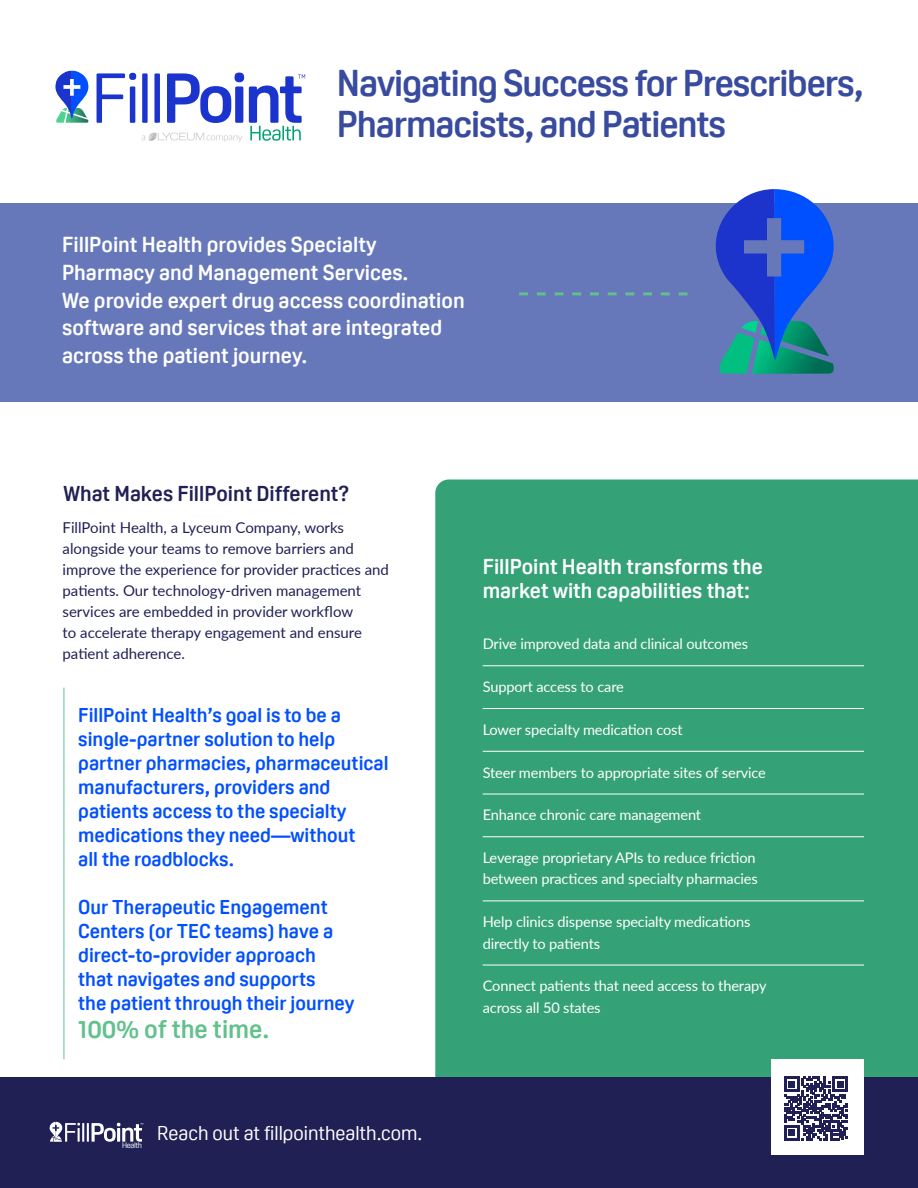
<style>
.page{position:relative;width:918px;height:1188px;background:#fff}
.page>*{position:absolute;margin:0;border:0;box-sizing:border-box;transform-origin:0 0}
.t1{font:700 36.45px/40.8px "Oscine";letter-spacing:-.03em;color:#394b9f}
.t2{font:700 25.05px "Oscine";color:#63c18e}
.t3{font:700 21.15px/27.8px "Oscine";color:#fff}
.t4{font:700 21px/24px "Oscine";color:#fff}
.t5{font:700 21px "Oscine";color:#202055}
.t6{font:700 19.5px/24px "Oscine";color:#004fff}
.t7{font:19.5px "Oscine";color:#fff}
.t8{font:15px/21px "Lato";color:#202055}
.t9{font:14.7px/21.3px "Lato";letter-spacing:-.01em;color:#fff}
.t10{font:7.8px "Oscine";letter-spacing:-.04em;color:#fff}
.t11{font:4.05px "Oscine";color:#fff}
</style>
<div class="page">
<div style="left:435px;top:480px;width:483px;height:597px;background:#34a177"></div>
<div style="left:0;top:1077px;width:918px;height:111px;background:#202055"></div>
<div style="left:0;top:203px;width:918px;height:199px;background:#6778ba"></div>
<svg style="left:97px;top:73px;width:39px;height:50px"></svg>
<svg style="left:55px;top:71px;width:34px;height:52px"></svg>
<svg style="left:142px;top:72px;width:163px;height:70px"></svg>
<svg style="left:716px;top:189px;width:118px;height:185px"></svg>
<svg style="left:519px;top:292px;width:168px;height:3px"></svg>
<hr style="left:483px;top:665px;width:381px;height:1px;background:#fff">
<hr style="left:483px;top:708px;width:381px;height:1px;background:#fff">
<hr style="left:483px;top:751px;width:381px;height:1px;background:#fff">
<hr style="left:483px;top:794px;width:381px;height:1px;background:#fff">
<hr style="left:483px;top:836px;width:381px;height:1px;background:#fff">
<hr style="left:483px;top:901px;width:381px;height:1px;background:#fff">
<hr style="left:483px;top:965px;width:381px;height:1px;background:#fff">
<div style="left:771px;top:1059px;width:93px;height:96px;background:#fff"></div>
<svg style="left:49px;top:1122px;width:93px;height:20px"></svg>
<hr style="left:64px;top:688px;width:1px;height:371px;background:#61c08d">
<svg style="left:784px;top:1077px;width:64px;height:63px"></svg>
<p class="t1" style="left:337px;top:63px;width:528px">Navigating Success for Prescribers,<br>Pharmacists, and Patients</p>
<p class="t3" style="left:62px;top:231px;width:404px">FillPoint Health provides Specialty Pharmacy and Management Services.<br>We provide expert drug access coordination software and services that are integrated across the patient journey.</p>
<p class="t5" style="left:64px;top:481px;width:288px">What Makes FillPoint Different?</p>
<p class="t8" style="left:63px;top:516px;width:328px">FillPoint Health, a Lyceum Company, works alongside your teams to remove barriers and improve the experience for provider practices and patients. Our technology-driven management services are embedded in provider workflow<br>to accelerate therapy engagement and ensure patient adherence.</p>
<p class="t6" style="left:78px;top:703px;width:312px">FillPoint Health’s goal is to be a single-partner solution to help partner pharmacies, pharmaceutical manufacturers, providers and patients access to the specialty medications they need—without<br>all the roadblocks.</p>
<p class="t6" style="left:78px;top:895px;width:278px">Our Therapeutic Engagement<br>Centers (or TEC teams) have a direct-to-provider approach that navigates and supports<br>the patient through their journey</p>
<p class="t2" style="left:78px;top:1015px;width:193px">100% of the time.</p>
<p class="t11" style="left:141px;top:1123px;width:5px">™</p>
<p class="t10" style="left:122px;top:1141px;width:21px">Health</p>
<p class="t7" style="left:157px;top:1122px;width:267px">Reach out at fillpointhealth.com.</p>
<p class="t4" style="left:483px;top:555px;width:282px">FillPoint Health transforms the market with capabilities that:</p>
<p class="t9" style="left:483px;top:633px;width:267px">Drive improved data and clinical outcomes</p>
<p class="t9" style="left:483px;top:675px;width:143px">Support access to care</p>
<p class="t9" style="left:483px;top:718px;width:201px">Lower specialty medication cost</p>
<p class="t9" style="left:483px;top:761px;width:285px">Steer members to appropriate sites of service</p>
<p class="t9" style="left:483px;top:804px;width:220px">Enhance chronic care management</p>
<p class="t9" style="left:483px;top:846px;width:277px">Leverage proprietary APIs to reduce friction between practices and specialty pharmacies</p>
<p class="t9" style="left:483px;top:911px;width:269px">Help clinics dispense specialty medications directly to patients</p>
<p class="t9" style="left:483px;top:975px;width:285px">Connect patients that need access to therapy across all 50 states</p>
</div>
